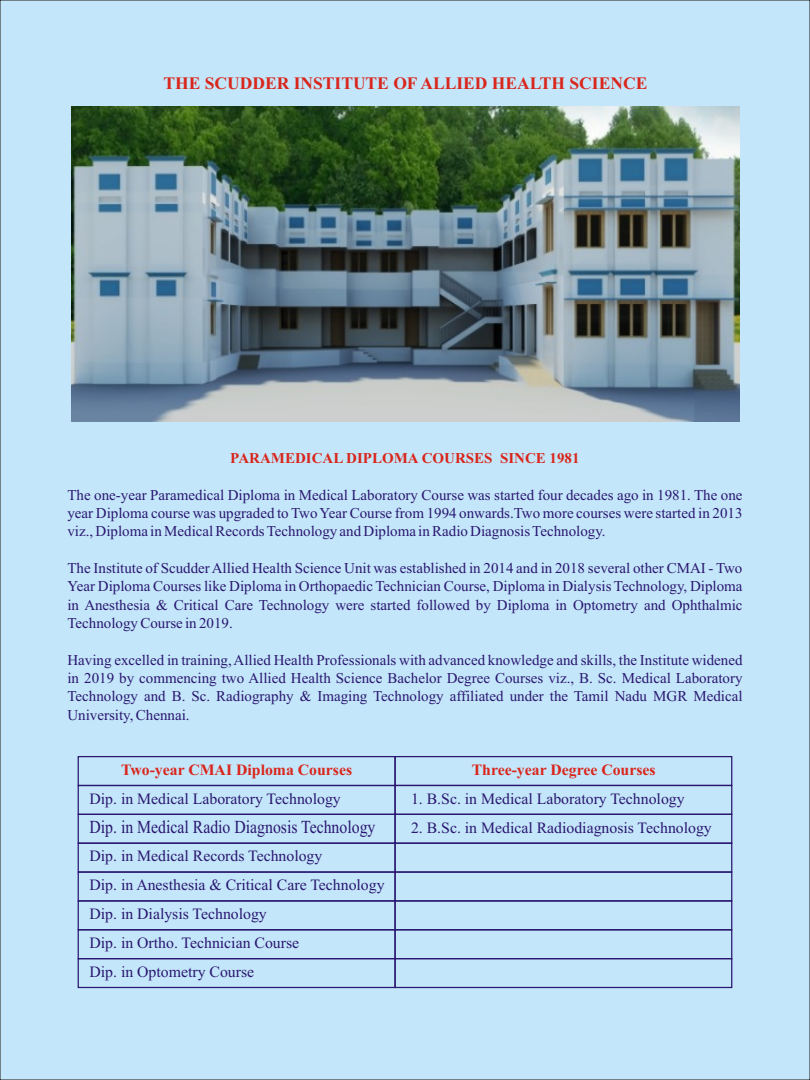
<style>
.page{position:relative;width:810px;height:1080px;background:#c4e6fa}
.page>*{position:absolute;margin:0;border:0;box-sizing:border-box;transform-origin:0 0}
.t1{font:18.25px "Times New Roman";color:#291770;scale:.86 1}
.t2{font:700 17.5px "Times New Roman";color:#d9261c}
.t3{font:15.75px/28.9px "Times New Roman";color:#291770}
.t4{font:700 15.75px "Times New Roman";color:#d9261c}
.t5{font:15px/18.4px "Times New Roman";color:#291770;text-align:justify}
.t6{font:700 15px "Times New Roman";color:#d9261c}
</style>
<div class="page">
<img style="left:72px;top:106px;width:668px;height:315px">
<div style="left:78px;top:756px;width:318px;height:30px;border:1px solid #291770"></div>
<div style="left:78px;top:785px;width:318px;height:30px;border:1px solid #291770"></div>
<div style="left:78px;top:843px;width:318px;height:30px;border:1px solid #291770"></div>
<div style="left:78px;top:871px;width:318px;height:31px;border:1px solid #291770"></div>
<div style="left:78px;top:900px;width:318px;height:30px;border:1px solid #291770"></div>
<div style="left:78px;top:929px;width:318px;height:30px;border:1px solid #291770"></div>
<div style="left:78px;top:958px;width:318px;height:30px;border:1px solid #291770"></div>
<div style="left:394px;top:756px;width:338px;height:30px;border:1px solid #291770"></div>
<div style="left:394px;top:785px;width:338px;height:30px;border:1px solid #291770"></div>
<div style="left:394px;top:814px;width:338px;height:30px;border:1px solid #291770"></div>
<div style="left:394px;top:843px;width:338px;height:30px;border:1px solid #291770"></div>
<div style="left:394px;top:871px;width:338px;height:31px;border:1px solid #291770"></div>
<div style="left:394px;top:900px;width:338px;height:30px;border:1px solid #291770"></div>
<div style="left:394px;top:929px;width:338px;height:30px;border:1px solid #291770"></div>
<div style="left:394px;top:958px;width:338px;height:30px;border:1px solid #291770"></div>
<p class="t2" style="left:163px;top:77px;width:485px">THE SCUDDER INSTITUTE OF ALLIED HEALTH SCIENCE</p>
<p class="t6" style="left:230px;top:453px;width:351px">PARAMEDICAL DIPLOMA COURSES SINCE 1981</p>
<p class="t5" style="left:67px;top:487px;width:677px">The one-year Paramedical Diploma in Medical Laboratory Course was started four decades ago in 1981. The one year Diploma course was upgraded to Two Year Course from 1994 onwards.Two more courses were started in 2013 viz., Diploma in Medical Records Technology and Diploma in Radio Diagnosis Technology.</p>
<p class="t5" style="left:67px;top:560px;width:677px">The Institute of Scudder Allied Health Science Unit was established in 2014 and in 2018 several other CMAI - Two Year Diploma Courses like Diploma in Orthopaedic Technician Course, Diploma in Dialysis Technology, Diploma in Anesthesia &amp; Critical Care Technology were started followed by Diploma in Optometry and Ophthalmic Technology Course in 2019.</p>
<p class="t5" style="left:67px;top:652px;width:677px">Having excelled in training, Allied Health Professionals with advanced knowledge and skills, the Institute widened in 2019 by commencing two Allied Health Science Bachelor Degree Courses viz., B. Sc. Medical Laboratory Technology and B. Sc. Radiography &amp; Imaging Technology affiliated under the Tamil Nadu MGR Medical University, Chennai.</p>
<p class="t4" style="left:121px;top:764px;width:233px">Two-year CMAI Diploma Courses</p>
<p class="t3" style="left:89px;top:785px;width:253px">Dip. in Medical Laboratory Technology</p>
<p class="t1" style="left:89px;top:820px;width:334px">Dip. in Medical Radio Diagnosis Technology</p>
<p class="t3" style="left:89px;top:843px;width:297px">Dip. in Medical Records Technology<br>Dip. in Anesthesia &amp; Critical Care Technology Dip. in Dialysis Technology<br>Dip. in Ortho. Technician Course<br>Dip. in Optometry Course</p>
<p class="t4" style="left:472px;top:764px;width:185px">Three-year Degree Courses</p>
<p class="t3" style="left:411px;top:785px;width:275px">1. B.Sc. in Medical Laboratory Technology</p>
<p class="t3" style="left:411px;top:814px;width:302px">2. B.Sc. in Medical Radiodiagnosis Technology</p>
</div>
